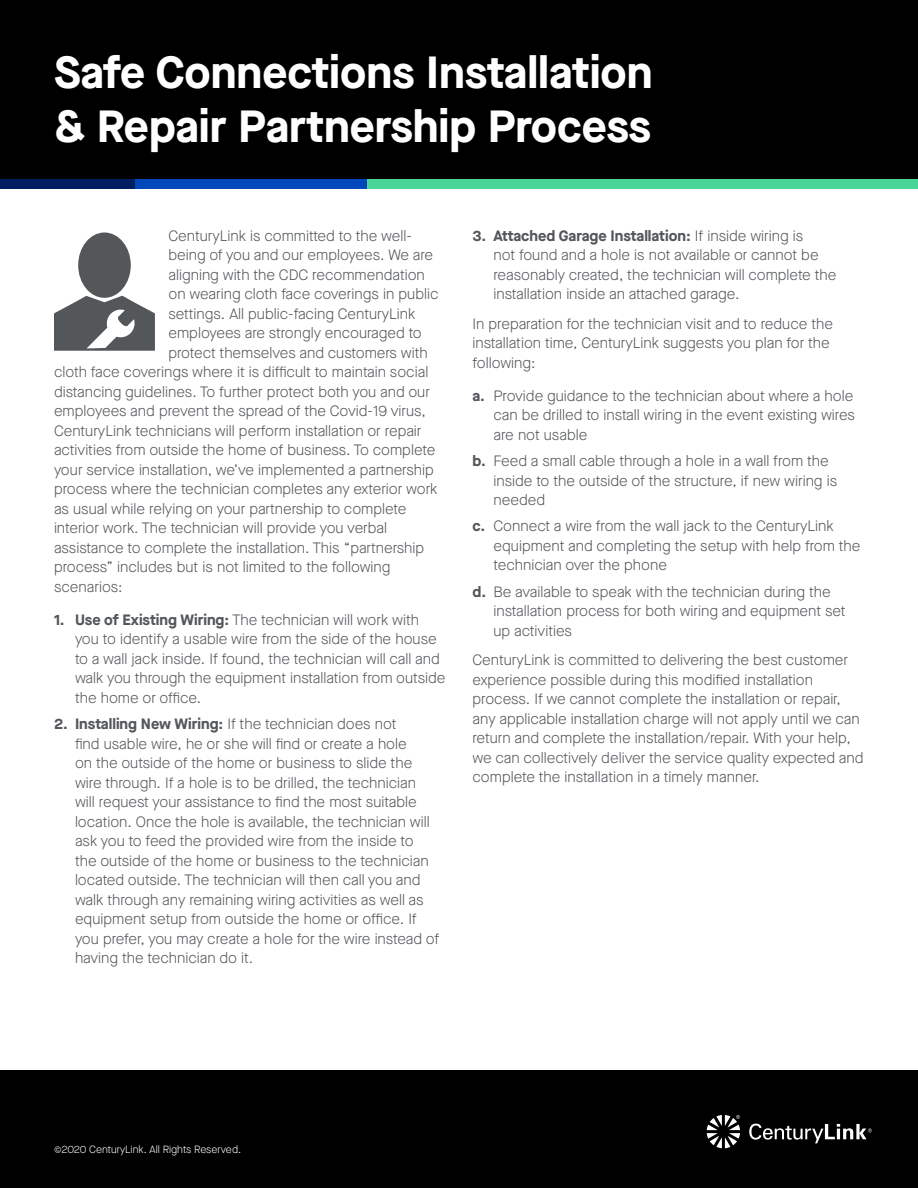
<style>
.page{position:relative;width:918px;height:1188px;background:#fff}
.page>*{position:absolute;margin:0;border:0;box-sizing:border-box;transform-origin:0 0}
.t1{font:700 45px "Maison Neue";color:#fff}
.Body_Copy{font:300 15px/19.5px "Maison Neue";color:#53565a}
.t2{font:300 10.5px "Maison Neue";color:#fff}
.s1{font-weight:700}
</style>
<div class="page">
<div style="left:0;top:0;width:918px;height:189px;background:#000"></div>
<div style="left:0;top:1070px;width:918px;height:118px;background:#000"></div>
<svg style="left:707px;top:1115px;width:33px;height:33px"></svg>
<svg style="left:749px;top:1123px;width:123px;height:20px"></svg>
<div style="left:367px;top:179px;width:551px;height:10px;background:#48d597"></div>
<div style="left:0;top:179px;width:135px;height:10px;background:#001e60"></div>
<div style="left:135px;top:179px;width:232px;height:10px;background:#0047bb"></div>
<div style="left:78px;top:232px;width:53px;height:66px;background:#545759;border-radius:50%"></div>
<svg style="left:54px;top:296px;width:101px;height:55px"></svg>
<p class="t1" style="left:54px;top:40px;width:600px">Safe Connections Installation</p>
<p class="t1" style="left:54px;top:94px;width:599px">&amp; Repair Partnership Process</p>
<p class="Body_Copy" style="left:168px;top:226px;width:245px">CenturyLink is committed to the well-</p>
<p class="Body_Copy" style="left:168px;top:245px;width:266px">being of you and our employees. We are</p>
<p class="Body_Copy" style="left:168px;top:265px;width:258px">aligning with the CDC recommendation</p>
<p class="Body_Copy" style="left:168px;top:284px;width:272px">on wearing cloth face coverings in public</p>
<p class="Body_Copy" style="left:168px;top:304px;width:249px">settings. All public-facing CenturyLink</p>
<p class="Body_Copy" style="left:168px;top:323px;width:255px">employees are strongly encouraged to</p>
<p class="Body_Copy" style="left:168px;top:343px;width:261px">protect themselves and customers with</p>
<p class="Body_Copy" style="left:54px;top:362px;width:376px">cloth face coverings where it is difficult to maintain social</p>
<p class="Body_Copy" style="left:54px;top:382px;width:378px">distancing guidelines. To further protect both you and our</p>
<p class="Body_Copy" style="left:54px;top:401px;width:374px">employees and prevent the spread of the Covid-19 virus,</p>
<p class="Body_Copy" style="left:54px;top:421px;width:369px">CenturyLink technicians will perform installation or repair</p>
<p class="Body_Copy" style="left:54px;top:440px;width:383px">activities from outside the home of business. To complete</p>
<p class="Body_Copy" style="left:54px;top:460px;width:381px">your service installation, we’ve implemented a partnership</p>
<p class="Body_Copy" style="left:54px;top:479px;width:385px">process where the technician completes any exterior work</p>
<p class="Body_Copy" style="left:54px;top:499px;width:354px">as usual while relying on your partnership to complete</p>
<p class="Body_Copy" style="left:54px;top:518px;width:335px">interior work. The technician will provide you verbal</p>
<p class="Body_Copy" style="left:54px;top:538px;width:372px">assistance to complete the installation. This “partnership</p>
<p class="Body_Copy" style="left:54px;top:557px;width:338px">process” includes but is not limited to the following</p>
<p class="Body_Copy" style="left:54px;top:577px;width:70px">scenarios:</p>
<p class="Body_Copy" style="left:75px;top:610px;width:372px;text-indent:-21px"><span class="s1">1. Use of Existing Wiring:</span> The technician will work with you to identify a usable wire from the side of the house to a wall jack inside. If found, the technician will call and walk you through the equipment installation from outside the home or office.</p>
<p class="Body_Copy" style="left:75px;top:714px;width:366px;text-indent:-21px"><span class="s1">2. Installing New Wiring:</span> If the technician does not<br>find usable wire, he or she will find or create a hole<br>on the outside of the home or business to slide the wire through. If a hole is to be drilled, the technician will request your assistance to find the most suitable location. Once the hole is available, the technician will ask you to feed the provided wire from the inside to the outside of the home or business to the technician located outside. The technician will then call you and walk through any remaining wiring activities as well as equipment setup from outside the home or office. If you prefer, you may create a hole for the wire instead of having the technician do it.</p>
<p class="Body_Copy" style="left:494px;top:226px;width:344px;text-indent:-21px"><span class="s1">3. Attached Garage Installation:</span> If inside wiring is<br>not found and a hole is not available or cannot be reasonably created, the technician will complete the installation inside an attached garage.</p>
<p class="Body_Copy" style="left:472px;top:314px;width:362px">In preparation for the technician visit and to reduce the installation time, CenturyLink suggests you plan for the following:</p>
<p class="Body_Copy" style="left:494px;top:386px;width:363px;text-align:justify;text-indent:-21px"><span class="s1">a.</span> Provide guidance to the technician about where a hole can be drilled to install wiring in the event existing wires are not usable</p>
<p class="Body_Copy" style="left:494px;top:451px;width:345px;text-indent:-21px"><span class="s1">b.</span> Feed a small cable through a hole in a wall from the inside to the outside of the structure, if new wiring is needed</p>
<p class="Body_Copy" style="left:494px;top:516px;width:369px;text-indent:-21px"><span class="s1">c.</span> Connect a wire from the wall jack to the CenturyLink equipment and completing the setup with help from the technician over the phone</p>
<p class="Body_Copy" style="left:494px;top:582px;width:354px;text-indent:-21px"><span class="s1">d.</span> Be available to speak with the technician during the installation process for both wiring and equipment set up activities</p>
<p class="Body_Copy" style="left:472px;top:650px;width:392px">CenturyLink is committed to delivering the best customer experience possible during this modified installation process. If we cannot complete the installation or repair, any applicable installation charge will not apply until we can return and complete the installation/repair. With your help, we can collectively deliver the service quality expected and complete the installation in a timely manner.</p>
<p class="t2" style="left:54px;top:1142px;width:189px">©2020 CenturyLink. All Rights Reserved.</p>
</div>
